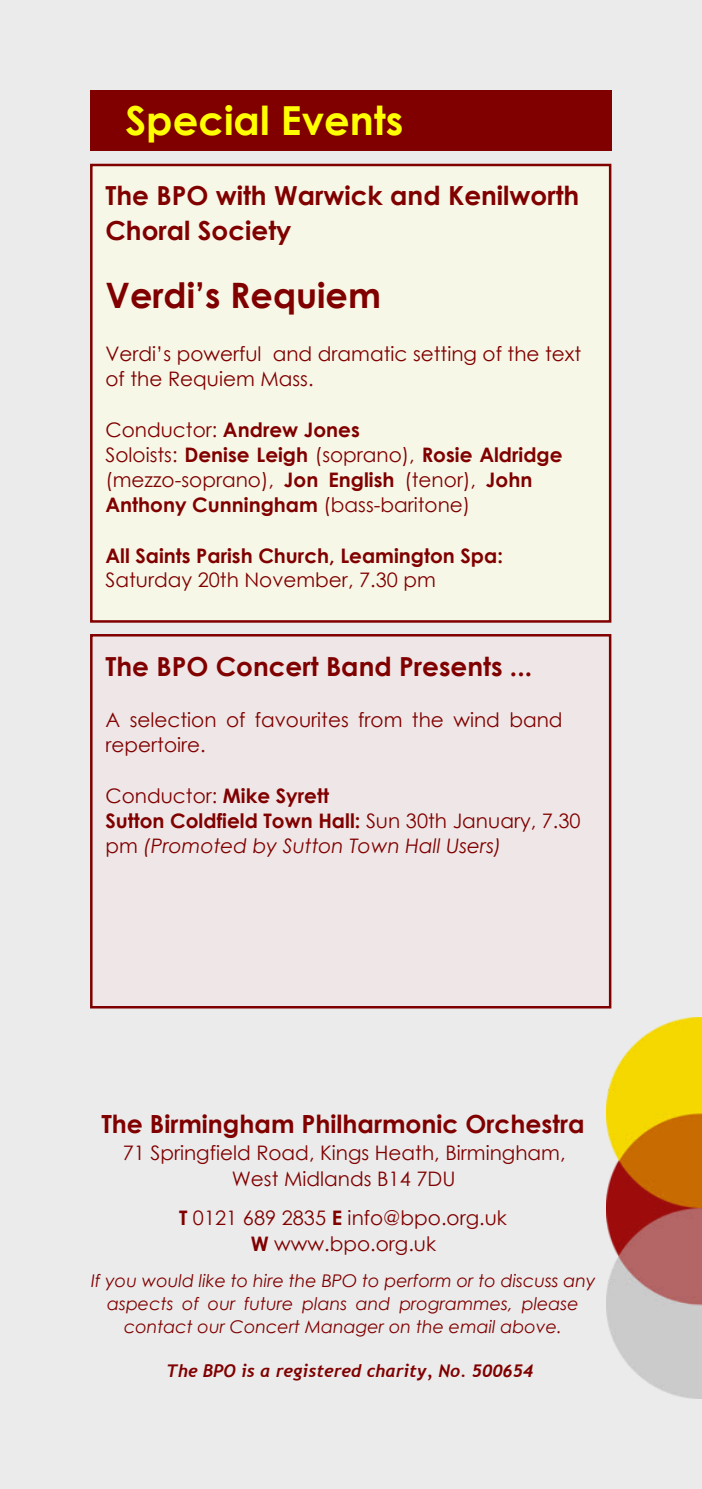
<style>
.page{position:relative;width:702px;height:1489px;background:#fff}
.page>*{position:absolute;margin:0;border:0;box-sizing:border-box;transform-origin:0 0}
.t1{font:700 40px "Century Gothic";color:#ff0}
.t2{font:700 35px "Century Gothic";color:#800000}
.t3{font:700 26.25px/34.2px "Century Gothic";color:#800000}
.t4{font:700 25px "Century Gothic";color:#800000}
.t5{font:20px/25px "Century Gothic";color:#800000}
.t6{font:700 20px/25px "Century Gothic";color:#800000}
.t7{font:italic 17.5px/22.8px "Century Gothic";color:#800000;text-align:center}
.t8{font:italic 700 17.5px "Trebuchet";color:#800000}
.s1{font-weight:700}
.s2{font-weight:400}
.s3{font-weight:400;font-style:italic}
</style>
<div class="page">
<div style="left:0;top:0;width:702px;height:1488px;background:#ebebeb"></div>
<img style="left:606px;top:1017px;width:96px;height:381px">
<div style="left:91px;top:165px;width:519px;height:456px;background:#f7f7e7"></div>
<div style="left:90px;top:164px;width:521px;height:458px;border:2px solid #800000"></div>
<div style="left:90px;top:90px;width:522px;height:60px;background:#800000"></div>
<div style="left:91px;top:635px;width:519px;height:372px;background:#f2e5e5"></div>
<div style="left:90px;top:634px;width:521px;height:374px;border:2px solid #800000"></div>
<h1 class="t1" style="left:125px;top:105px;width:279px">Special Events</h1>
<h3 class="t3" style="left:105px;top:181px;width:475px">The BPO with Warwick and Kenilworth<br>Choral Society</h3>
<h2 class="t2" style="left:105px;top:281px;width:277px">Verdi’s Requiem</h2>
<p class="t5" style="left:105px;top:343px;width:477px">Verdi’s powerful and dramatic setting of the text of the Requiem Mass.</p>
<p class="t5" style="left:105px;top:419px;width:458px">Conductor: <span class="s1">Andrew Jones<br></span>Soloists: <span class="s1">Denise Leigh</span> (soprano), <span class="s1">Rosie Aldridge </span>(mezzo-soprano), <span class="s1">Jon English</span> (tenor), <span class="s1">John Anthony Cunningham</span> (bass-baritone)</p>
<p class="t6" style="left:105px;top:544px;width:399px">All Saints Parish Church, Leamington Spa:</p>
<p class="t5" style="left:105px;top:569px;width:332px">Saturday 20th November, 7.30 pm</p>
<h3 class="t3" style="left:105px;top:651px;width:428px">The BPO Concert Band Presents ...</h3>
<p class="t5" style="left:105px;top:709px;width:458px">A selection of favourites from the wind band repertoire.</p>
<p class="t6" style="left:105px;top:785px;width:476px"><span class="s2">Conductor:</span> Mike Syrett<br>Sutton Coldfield Town Hall: <span class="s2">Sun 30th January, 7.30 pm</span> <span class="s3">(Promoted by Sutton Town Hall Users)</span></p>
<p class="t4" style="left:101px;top:1114px;width:484px">The Birmingham Philharmonic Orchestra</p>
<p class="t5" style="left:123px;top:1141px;width:444px;line-height:26px;text-align:center">71 Springfield Road, Kings Heath, Birmingham,<br>West Midlands B14 7DU</p>
<p class="t5" style="left:179px;top:1206px;width:329px;line-height:26px;text-align:center"><span class="s1">T</span> 0121 689 2835 <span class="s1">E</span> info@bpo.org.uk<br><span class="s1">W</span> www.bpo.org.uk</p>
<p class="t7" style="left:91px;top:1271px;width:506px">If you would like to hire the BPO to perform or to discuss any aspects of our future plans and programmes, please contact our Concert Manager on the email above.</p>
<p class="t8" style="left:166px;top:1363px;width:368px">The BPO is a registered charity, No. 500654</p>
</div>
